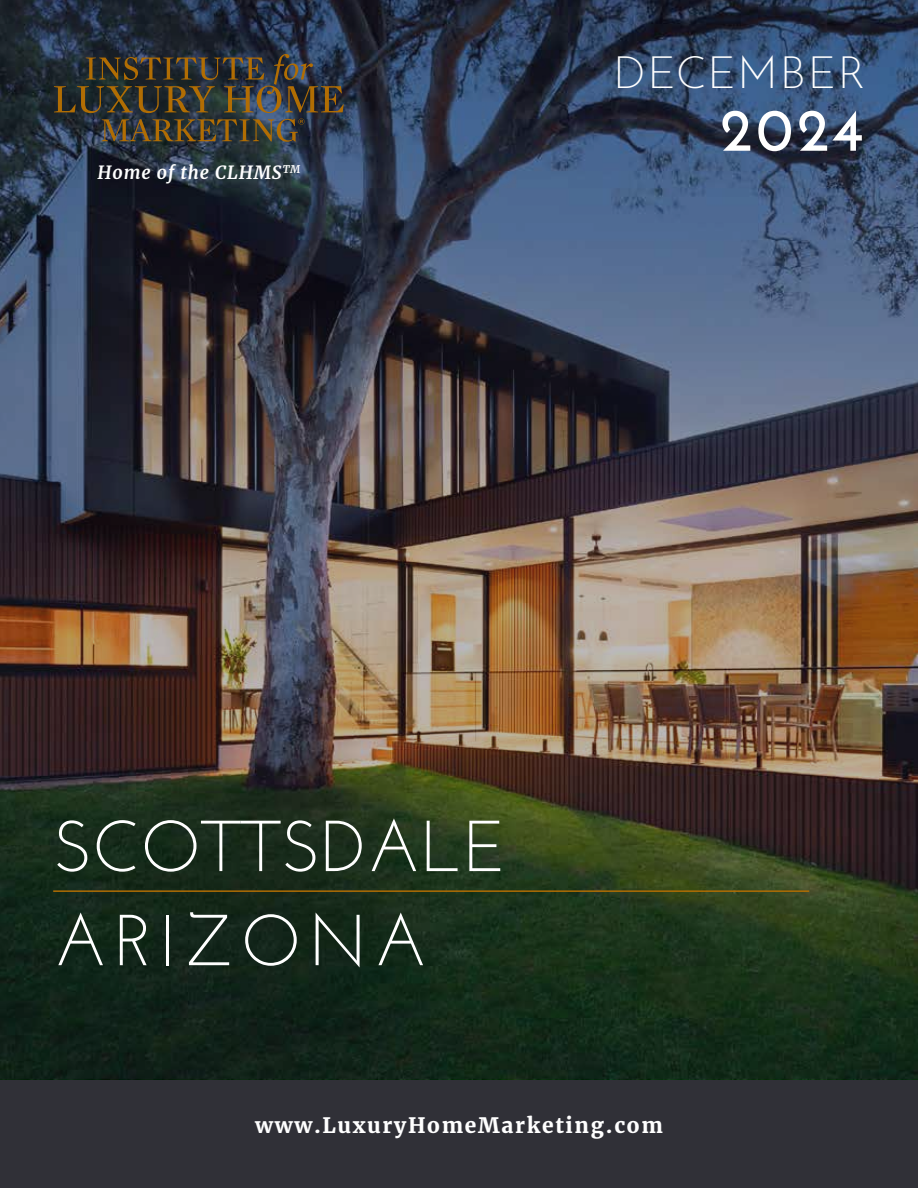
<style>
.page{position:relative;width:918px;height:1188px;background:#fff}
.page>*{position:absolute;margin:0;border:0;box-sizing:border-box;transform-origin:0 0}
.t1{font:72px/94.1px "Josefin Sans";color:#fff}
.t2{font:600 60px "Josefin Sans";color:#fff}
.t3{font:300 45px "Josefin Sans";letter-spacing:.05em;color:#fff}
.t4{font:700 21px "Merriweather";letter-spacing:.08em;color:#fff}
.t5{font:italic 700 18px "Merriweather";letter-spacing:.05em;color:#fff}
</style>
<div class="page">
<img style="left:0;top:0;width:918px;height:1079px">
<div style="left:0;top:1080px;width:918px;height:108px;background:#303037"></div>
<svg style="left:54px;top:54px;width:290px;height:88px"></svg>
<hr style="left:53px;top:890px;width:756px;height:2px;background:#b16d03">
<h3 class="t3" style="left:613px;top:46px;width:252px">DECEMBER</h3>
<p class="t5" style="left:98px;top:164px;width:204px">Home of the CLHMS<sup>TM</sup></p>
<h2 class="t2" style="left:720px;top:95px;width:146px">2024</h2>
<h1 class="t1" style="left:52px;top:799px;width:456px">SCOTTSDALE<br>ARIZONA</h1>
<p class="t4" style="left:255px;top:1115px;width:409px">www.LuxuryHomeMarketing.com</p>
</div>
